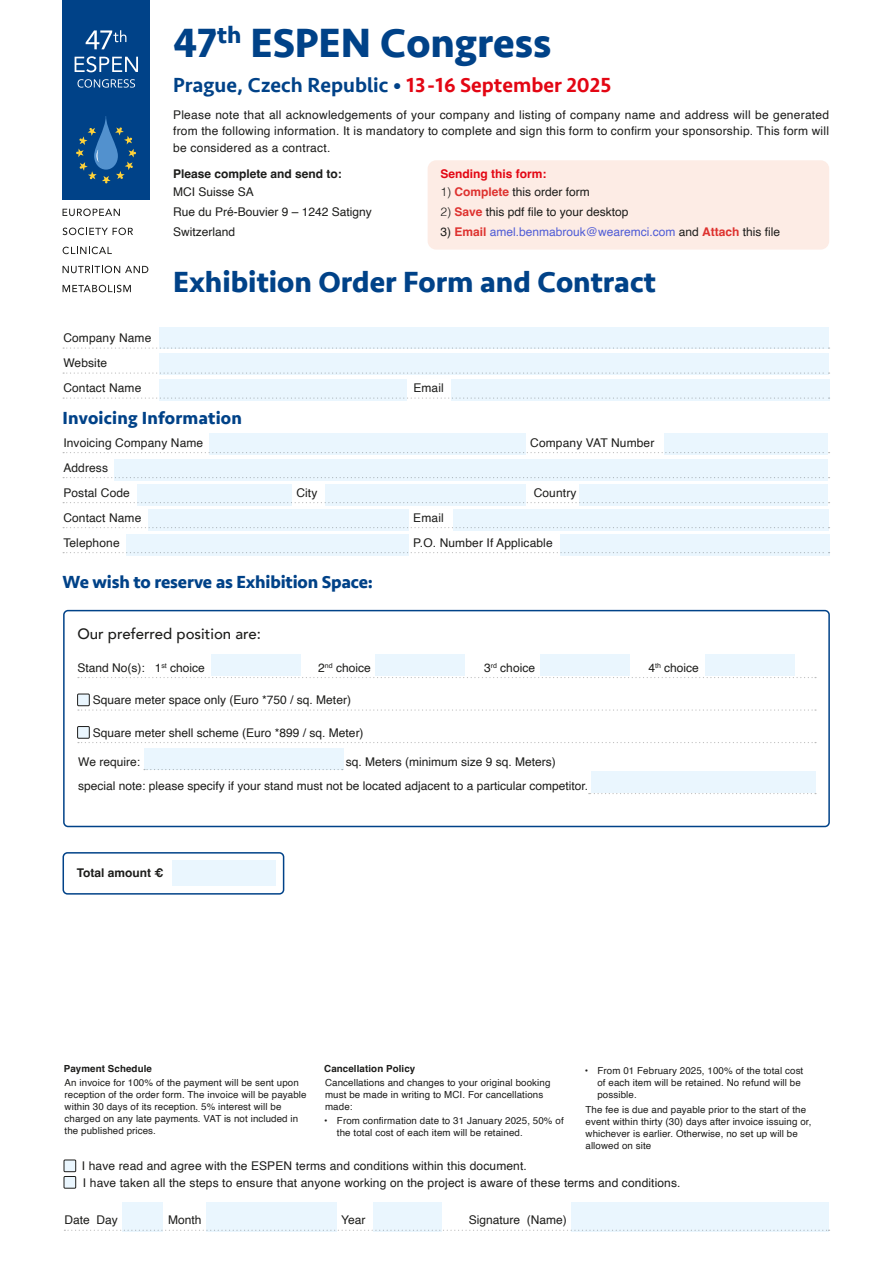
<style>
.page{position:relative;width:893px;height:1263px;background:#fff}
.page>*{position:absolute;margin:0;border:0;box-sizing:border-box;transform-origin:0 0}
.t1{font:700 42px "Seravek";color:#004288}
.t2{font:700 30px "Seravek";color:#004288}
.t3{font:500 21px "Seravek";color:#004288}
.t4{font:700 18px "Seravek";letter-spacing:-.01em;color:#004288}
.t5{font:700 18px "Seravek";letter-spacing:.01em;color:#004288}
.t6{font:500 15px "Avenir";color:#1d1d1b}
.t7{font:12px/16.5px "Helvetica";letter-spacing:.01em;color:#1d1d1b}
.t8{font:12px "Helvetica";color:#4f5cd6}
.t9{font:700 12px "Helvetica";color:#1d1d1b}
.t10{font:700 12px "Helvetica";color:#e30613}
.t11{font:9.75px/12px "Helvetica";letter-spacing:.01em;color:#1d1d1b}
.t12{font:700 9.75px "Helvetica";letter-spacing:.01em;color:#1d1d1b}
.s1{color:#e30613}
.s2{font-weight:300}
.s3{font-weight:700;color:#de322f}
.s4{color:#1d1d1b}
</style>
<div class="page">
<svg style="left:78px;top:677px;width:738px;height:1px"></svg>
<svg style="left:78px;top:709px;width:738px;height:2px"></svg>
<svg style="left:78px;top:742px;width:738px;height:1px"></svg>
<div style="left:78px;top:694px;width:11px;height:12px;background:#eaf6fe"></div>
<div style="left:77px;top:694px;width:13px;height:12px;border:1px solid #1d1d1b"></div>
<div style="left:78px;top:726px;width:11px;height:12px;background:#eaf6fe"></div>
<div style="left:77px;top:726px;width:13px;height:12px;border:1px solid #1d1d1b"></div>
<svg style="left:144px;top:769px;width:199px;height:1px"></svg>
<svg style="left:589px;top:793px;width:227px;height:1px"></svg>
<div style="left:63px;top:610px;width:767px;height:217px;border:2px solid #004288;border-radius:4px"></div>
<div style="left:144px;top:748px;width:200px;height:21px;background:#eaf6fe"></div>
<div style="left:592px;top:771px;width:224px;height:21px;background:#eaf6fe"></div>
<div style="left:375px;top:654px;width:90px;height:22px;background:#eaf6fe"></div>
<div style="left:541px;top:654px;width:89px;height:22px;background:#eaf6fe"></div>
<div style="left:705px;top:654px;width:89px;height:22px;background:#eaf6fe"></div>
<div style="left:212px;top:654px;width:89px;height:22px;background:#eaf6fe"></div>
<div style="left:428px;top:160px;width:401px;height:90px;background:#fdece5;border-radius:9px"></div>
<svg style="left:63px;top:347px;width:767px;height:2px"></svg>
<svg style="left:63px;top:372px;width:767px;height:2px"></svg>
<svg style="left:63px;top:397px;width:767px;height:2px"></svg>
<svg style="left:63px;top:452px;width:767px;height:1px"></svg>
<svg style="left:63px;top:477px;width:767px;height:1px"></svg>
<svg style="left:63px;top:502px;width:767px;height:1px"></svg>
<svg style="left:63px;top:527px;width:767px;height:1px"></svg>
<svg style="left:63px;top:552px;width:767px;height:1px"></svg>
<div style="left:159px;top:328px;width:669px;height:21px;background:#eaf6fe"></div>
<div style="left:159px;top:354px;width:669px;height:21px;background:#eaf6fe"></div>
<div style="left:209px;top:434px;width:317px;height:21px;background:#eaf6fe"></div>
<div style="left:664px;top:434px;width:164px;height:21px;background:#eaf6fe"></div>
<div style="left:159px;top:380px;width:247px;height:21px;background:#eaf6fe"></div>
<div style="left:114px;top:459px;width:714px;height:21px;background:#eaf6fe"></div>
<div style="left:137px;top:484px;width:155px;height:21px;background:#eaf6fe"></div>
<div style="left:148px;top:509px;width:261px;height:21px;background:#eaf6fe"></div>
<div style="left:126px;top:534px;width:283px;height:22px;background:#eaf6fe"></div>
<div style="left:560px;top:534px;width:269px;height:22px;background:#eaf6fe"></div>
<div style="left:453px;top:509px;width:375px;height:21px;background:#eaf6fe"></div>
<div style="left:325px;top:484px;width:201px;height:21px;background:#eaf6fe"></div>
<div style="left:580px;top:484px;width:248px;height:21px;background:#eaf6fe"></div>
<div style="left:451px;top:380px;width:378px;height:21px;background:#eaf6fe"></div>
<div style="left:63px;top:0;width:87px;height:199px;background:#004288"></div>
<svg style="left:76px;top:116px;width:60px;height:67px"></svg>
<svg style="left:63px;top:209px;width:57px;height:7px"></svg>
<svg style="left:63px;top:228px;width:70px;height:7px"></svg>
<svg style="left:63px;top:247px;width:49px;height:7px"></svg>
<svg style="left:63px;top:266px;width:85px;height:7px"></svg>
<svg style="left:63px;top:285px;width:68px;height:7px"></svg>
<svg style="left:75px;top:56px;width:63px;height:16px"></svg>
<svg style="left:78px;top:79px;width:57px;height:9px"></svg>
<svg style="left:86px;top:30px;width:40px;height:19px"></svg>
<svg style="left:64px;top:1230px;width:766px;height:1px"></svg>
<div style="left:64px;top:1160px;width:12px;height:12px;background:#eaf6fe"></div>
<div style="left:64px;top:1160px;width:12px;height:12px;border:1px solid #1d1d1b"></div>
<div style="left:64px;top:1176px;width:12px;height:12px;background:#eaf6fe"></div>
<div style="left:64px;top:1176px;width:12px;height:12px;border:1px solid #1d1d1b"></div>
<div style="left:122px;top:1202px;width:41px;height:29px;background:#eaf6fe"></div>
<div style="left:206px;top:1202px;width:131px;height:29px;background:#eaf6fe"></div>
<div style="left:373px;top:1202px;width:68px;height:29px;background:#eaf6fe"></div>
<div style="left:571px;top:1202px;width:258px;height:29px;background:#eaf6fe"></div>
<div style="left:63px;top:852px;width:221px;height:43px;border:2px solid #004288;border-radius:4px"></div>
<div style="left:172px;top:860px;width:104px;height:26px;background:#eaf6fe"></div>
<p class="t7" style="left:63px;top:326px;width:90px;line-height:25px">Company Name<br>Website<br>Contact Name</p>
<h1 class="t1" style="left:173px;top:9px;width:380px">47<sup>th</sup> ESPEN Congress</h1>
<h3 class="t3" style="left:173px;top:72px;width:440px">Prague, Czech Republic • <span class="s1">13-16 September 2025</span></h3>
<p class="t7" style="left:173px;top:106px;width:657px;text-align:justify">Please note that all acknowledgements of your company and listing of company name and address will be generated from the following information. It is mandatory to complete and sign this form to confirm your sponsorship. This form will be considered as a contract.</p>
<p class="t9" style="left:173px;top:166px;width:170px">Please complete and send to:</p>
<p class="t10" style="left:441px;top:166px;width:108px">Sending this form:</p>
<p class="t7" style="left:173px;top:184px;width:82px">MCI Suisse SA</p>
<p class="t7" style="left:441px;top:184px;width:151px"><span class="s2">1)</span> <span class="s3">Complete</span> this order form</p>
<p class="t7" style="left:173px;top:204px;width:200px">Rue du Pré-Bouvier 9 – 1242 Satigny</p>
<p class="t7" style="left:441px;top:204px;width:190px"><span class="s2">2)</span> <span class="s3">Save</span> this pdf file to your desktop</p>
<p class="t7" style="left:173px;top:223px;width:64px">Switzerland</p>
<p class="t8" style="left:441px;top:222px;width:341px"><span class="s4">3)</span> <span class="s3">Email</span> amel.benmabrouk@wearemci.com <span class="s4">and</span> <span class="s3">Attach</span> <span class="s4">this file</span></p>
<h2 class="t2" style="left:173px;top:258px;width:484px">Exhibition Order Form and Contract</h2>
<p class="t7" style="left:413px;top:380px;width:32px">Email</p>
<h3 class="t5" style="left:63px;top:403px;width:181px">Invoicing Information</h3>
<p class="t7" style="left:63px;top:435px;width:141px">Invoicing Company Name</p>
<p class="t7" style="left:530px;top:435px;width:126px">Company VAT Number</p>
<p class="t7" style="left:63px;top:455px;width:68px;line-height:25px">Address<br>Postal Code</p>
<p class="t7" style="left:296px;top:485px;width:23px">City</p>
<p class="t7" style="left:534px;top:485px;width:44px">Country</p>
<p class="t7" style="left:63px;top:510px;width:80px">Contact Name</p>
<p class="t7" style="left:413px;top:510px;width:32px">Email</p>
<p class="t7" style="left:63px;top:535px;width:58px">Telephone</p>
<p class="t7" style="left:413px;top:535px;width:141px">P.O. Number If Applicable</p>
<h3 class="t4" style="left:63px;top:568px;width:312px">We wish to reserve as Exhibition Space:</h3>
<p class="t6" style="left:77px;top:621px;width:185px">Our preferred position are:</p>
<p class="t7" style="left:77px;top:659px;width:129px">Stand No(s): 1<sup>st</sup> choice</p>
<p class="t7" style="left:318px;top:659px;width:54px">2<sup>nd</sup> choice</p>
<p class="t7" style="left:484px;top:659px;width:52px">3<sup>rd</sup> choice</p>
<p class="t7" style="left:648px;top:659px;width:52px">4<sup>th</sup> choice</p>
<p class="t7" style="left:93px;top:692px;width:260px">Square meter space only (Euro *750 / sq. Meter)</p>
<p class="t7" style="left:93px;top:724px;width:272px">Square meter shell scheme (Euro *899 / sq. Meter)</p>
<p class="t7" style="left:78px;top:754px;width:63px">We require:</p>
<p class="t7" style="left:78px;top:750px;width:511px;line-height:24px;text-indent:267px">sq. Meters (minimum size 9 sq. Meters) special note: please specify if your stand must not be located adjacent to a particular competitor.</p>
<p class="t9" style="left:77px;top:865px;width:88px">Total amount €</p>
<p class="t12" style="left:64px;top:1062px;width:90px">Payment Schedule</p>
<p class="t11" style="left:65px;top:1077px;width:243px">An invoice for 100% of the payment will be sent upon reception of the order form. The invoice will be payable within 30 days of its reception. 5% interest will be charged on any late payments. VAT is not included in the published prices.</p>
<p class="t12" style="left:324px;top:1062px;width:93px">Cancellation Policy</p>
<p class="t11" style="left:325px;top:1077px;width:227px">Cancellations and changes to your original booking must be made in writing to MCI. For cancellations made:</p>
<p class="t11" style="left:337px;top:1115px;width:228px;text-indent:-13px">• From confirmation date to 31 January 2025, 50% of the total cost of each item will be retained.</p>
<p class="t11" style="left:597px;top:1065px;width:207px;text-indent:-13px">• From 01 February 2025, 100% of the total cost of each item will be retained. No refund will be possible.</p>
<p class="t11" style="left:585px;top:1104px;width:227px">The fee is due and payable prior to the start of the event within thirty (30) days after invoice issuing or, whichever is earlier. Otherwise, no set up will be allowed on site</p>
<p class="t7" style="left:82px;top:1158px;width:600px">I have read and agree with the ESPEN terms and conditions within this document.<br>I have taken all the steps to ensure that anyone working on the project is aware of these terms and conditions.</p>
<p class="t7" style="left:65px;top:1212px;width:55px">Date Day</p>
<p class="t7" style="left:168px;top:1212px;width:35px">Month</p>
<p class="t7" style="left:341px;top:1212px;width:26px">Year</p>
<p class="t7" style="left:469px;top:1212px;width:100px">Signature (Name)</p>
</div>
